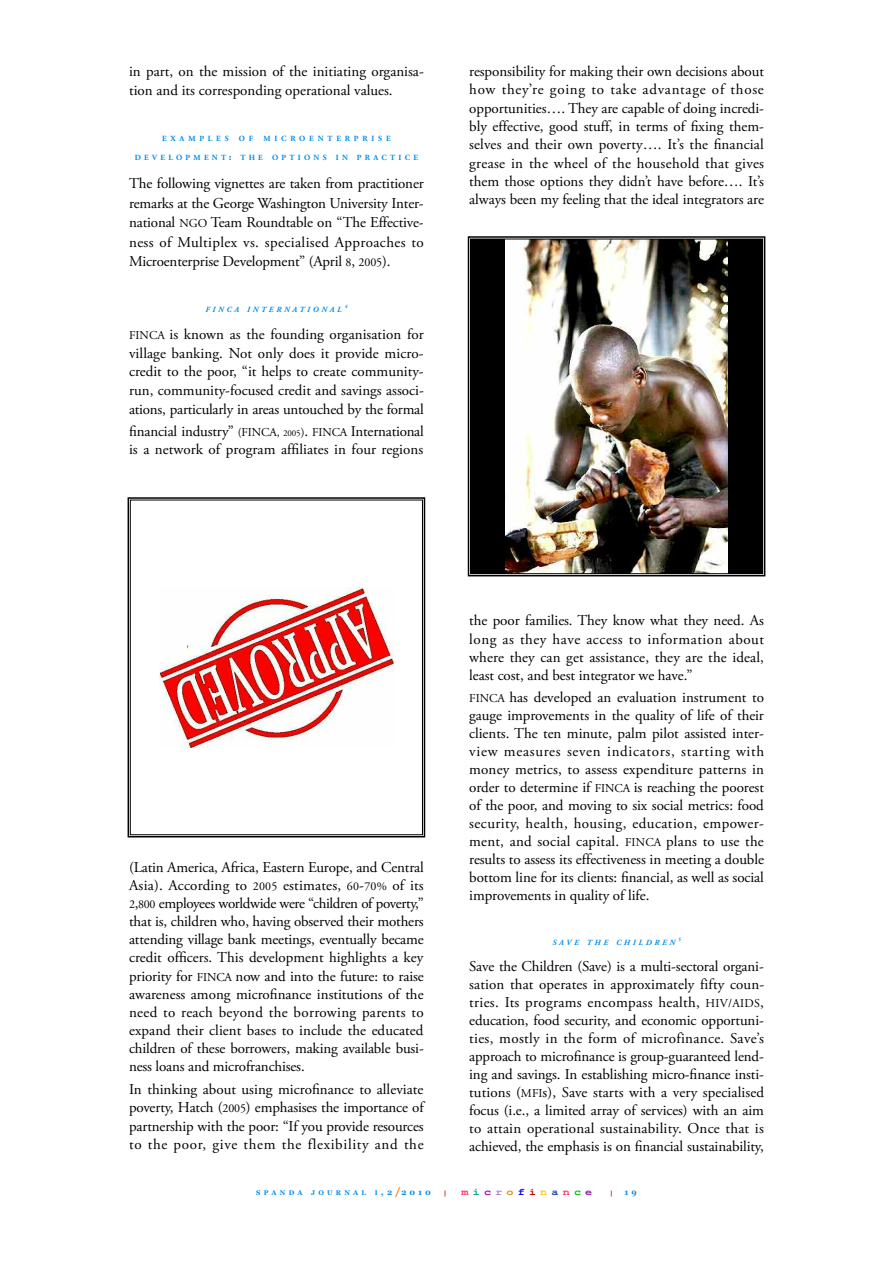
<style>
.page{position:relative;width:893px;height:1263px;background:#fff}
.page>*{position:absolute;margin:0;border:0;box-sizing:border-box;transform-origin:0 0}
.t1{font:15px/18px "Adobe Garamond Pro";letter-spacing:-.005em;color:#000;text-align:justify}
.t2{font:700 9.75px "Courier";letter-spacing:.36em;color:#f36;scale:1.2 1}
.t3{font:700 8.25px "Georgia";color:#008eea}
.t4{font:700 7.8px "Adobe Garamond Pro";letter-spacing:.415em;color:#008eea}
.t5{font:italic 700 7.8px "Adobe Garamond Pro";letter-spacing:.345em;color:#008eea}
.t6{font:700 7.8px "Adobe Garamond Pro";letter-spacing:.485em;color:#008eea}
.t7{font:700 6.75px "Georgia";letter-spacing:.465em;color:#008eea}
.t8{font:900 6px "Palatino";color:#c00}
.t9{font:italic 700 5.25px "Adobe Garamond Pro";color:#008eea}
.s1{font-size:10.5px}
.s2{font-size:12px}
.s3{font-size:9px}
.s4{font-size:6.75px}
.s5{font-size:10.5px;color:#ff7500}
.s6{color:#00ab8a}
.s7{color:#9e00a1}
.s8{color:#b285c7}
.s9{color:#db8a00}
.s10{color:#0800ff}
.s11{color:#bf0000}
.s12{color:#fc0}
.s13{color:#2350ab}
.s14{color:#00b800}
.s15{color:#8f23a0}
</style>
<div class="page">
<div style="left:471px;top:239px;width:291px;height:334px;background:#000"></div>
<img style="left:505px;top:241px;width:223px;height:331px">
<div style="left:468px;top:236px;width:297px;height:340px;border:2px solid #000"></div>
<div style="left:470px;top:239px;width:293px;height:335px;border:1px solid #000"></div>
<img style="left:160px;top:587px;width:233px;height:160px">
<div style="left:128px;top:497px;width:297px;height:340px;border:2px solid #000"></div>
<div style="left:130px;top:500px;width:293px;height:335px;border:1px solid #000"></div>
<p class="t1" style="left:129px;top:63px;width:296px;line-height:18.5px">in part, on the mission of the initiating organisa&shy;tion and its corresponding operational values.</p>
<p class="t6" style="left:162px;top:135px;width:68px">EXAMPLES</p>
<p class="t4" style="left:239px;top:135px;width:16px">O F</p>
<p class="t6" style="left:263px;top:135px;width:129px">MICROENTERPRISE</p>
<p class="t4" style="left:135px;top:155px;width:285px">DEVELOPMENT<span class="s1">:</span> THE OPTIONS IN PRACTICE</p>
<p class="t1" style="left:129px;top:175px;width:296px;line-height:19.5px">The following vignettes are taken from practitioner remarks at the George Washington University Inter&shy;national <span class="s2">NGO</span> Team Roundtable on “The Effective&shy;ness of Multiplex vs. specialised Approaches to Microenterprise Development” (April <span class="s2">8</span>, <span class="s2">2005</span>).</p>
<p class="t5" style="left:205px;top:307px;width:138px">FINCA INTERNATIONAL</p>
<p class="t9" style="left:345px;top:305px;width:4px">4</p>
<p class="t1" style="left:129px;top:326px;width:296px;line-height:18.6px"><span class="s2">FINCA</span> is known as the founding organisation for village banking. Not only does it provide micro&shy;credit to the poor, “it helps to create community&shy;run, community-focused credit and savings associ&shy;ations, particularly in areas untouched by the formal</p>
<p class="t1" style="left:129px;top:423px;width:296px">financial industry” <span class="s2">(FINCA,</span> <span class="s3">2005</span><span class="s2">)</span>. <span class="s2">FINCA</span> International is a network of program affiliates in four regions</p>
<p class="t1" style="left:469px;top:64px;width:296px">responsibility for making their own decisions about how they’re going to take advantage of those opportunities…. They are capable of doing incredi&shy;bly effective, good stuff, in terms of fixing them&shy;selves and their own poverty…. It’s the financial grease in the wheel of the household that gives them those options they didn’t have before…. It’s always been my feeling that the ideal integrators are</p>
<p class="t1" style="left:129px;top:859px;width:296px">(Latin America, Africa, Eastern Europe, and Central Asia). According to <span class="s2">2005</span> estimates, <span class="s2">60</span>-<span class="s2">70%</span> of its <span class="s2">2</span>,<span class="s2">800</span> employees worldwide were “children of poverty,” that is, children who, having observed their mothers attending village bank meetings, eventually became credit officers. This development highlights a key priority for <span class="s2">FINCA</span> now and into the future: to raise awareness among microfinance institutions of the need to reach beyond the borrowing parents to expand their client bases to include the educated children of these borrowers, making available busi&shy;ness loans and microfranchises.</p>
<p class="t1" style="left:129px;top:1081px;width:296px">In thinking about using microfinance to alleviate poverty, Hatch (<span class="s2">2005</span>) emphasises the importance of partnership with the poor: “If you provide resources to the poor, give them the flexibility and the</p>
<p class="t1" style="left:469px;top:613px;width:296px">the poor families. They know what they need. As long as they have access to information about where they can get assistance, they are the ideal, least cost, and best integrator we have.”</p>
<p class="t1" style="left:469px;top:690px;width:296px"><span class="s2">FINCA</span> has developed an evaluation instrument to gauge improvements in the quality of life of their clients. The ten minute, palm pilot assisted inter&shy;view measures seven indicators, starting with money metrics, to assess expenditure patterns in order to determine if <span class="s2">FINCA</span> is reaching the poorest of the poor, and moving to six social metrics: food security, health, housing, education, empower&shy;ment, and social capital. <span class="s2">FINCA</span> plans to use the results to assess its effectiveness in meeting a double bottom line for its clients: financial, as well as social improvements in quality of life.</p>
<p class="t5" style="left:552px;top:939px;width:124px">SAVE THE CHILDREN</p>
<p class="t9" style="left:678px;top:937px;width:4px">5</p>
<p class="t1" style="left:469px;top:959px;width:296px">Save the Children (Save) is a multi-sectoral organi&shy;sation that operates in approximately fifty coun&shy;tries. Its programs encompass health, <span class="s2">HIV/AIDS</span>, education, food security, and economic opportuni&shy;ties, mostly in the form of microfinance. Save’s approach to microfinance is group-guaranteed lend&shy;ing and savings. In establishing micro-finance insti&shy;tutions (<span class="s2">MFI</span>s), Save starts with a very specialised focus (i.e., a limited array of services) with an aim to attain operational sustainability. Once that is achieved, the emphasis is on financial sustainability,</p>
<p class="t7" style="left:256px;top:1189px;width:48px">SPANDA</p>
<p class="t7" style="left:311px;top:1189px;width:56px">JOURNAL</p>
<p class="t3" style="left:375px;top:1188px;width:58px"><span class="s4">I</span> <span class="s3">,</span>2<span class="s5">/</span>2010</p>
<p class="t8" style="left:444px;top:1190px;width:3px">|</p>
<p class="t2" style="left:462px;top:1186px;width:110px">m<span class="s6">i</span><span class="s7">c</span><span class="s8">r</span><span class="s9">o</span><span class="s10">f</span><span class="s11">i</span><span class="s12">n</span><span class="s13">a</span>n<span class="s14">c</span><span class="s15">e</span></p>
<p class="t8" style="left:611px;top:1190px;width:3px">|</p>
<p class="t3" style="left:624px;top:1187px;width:14px">1 9</p>
</div>
